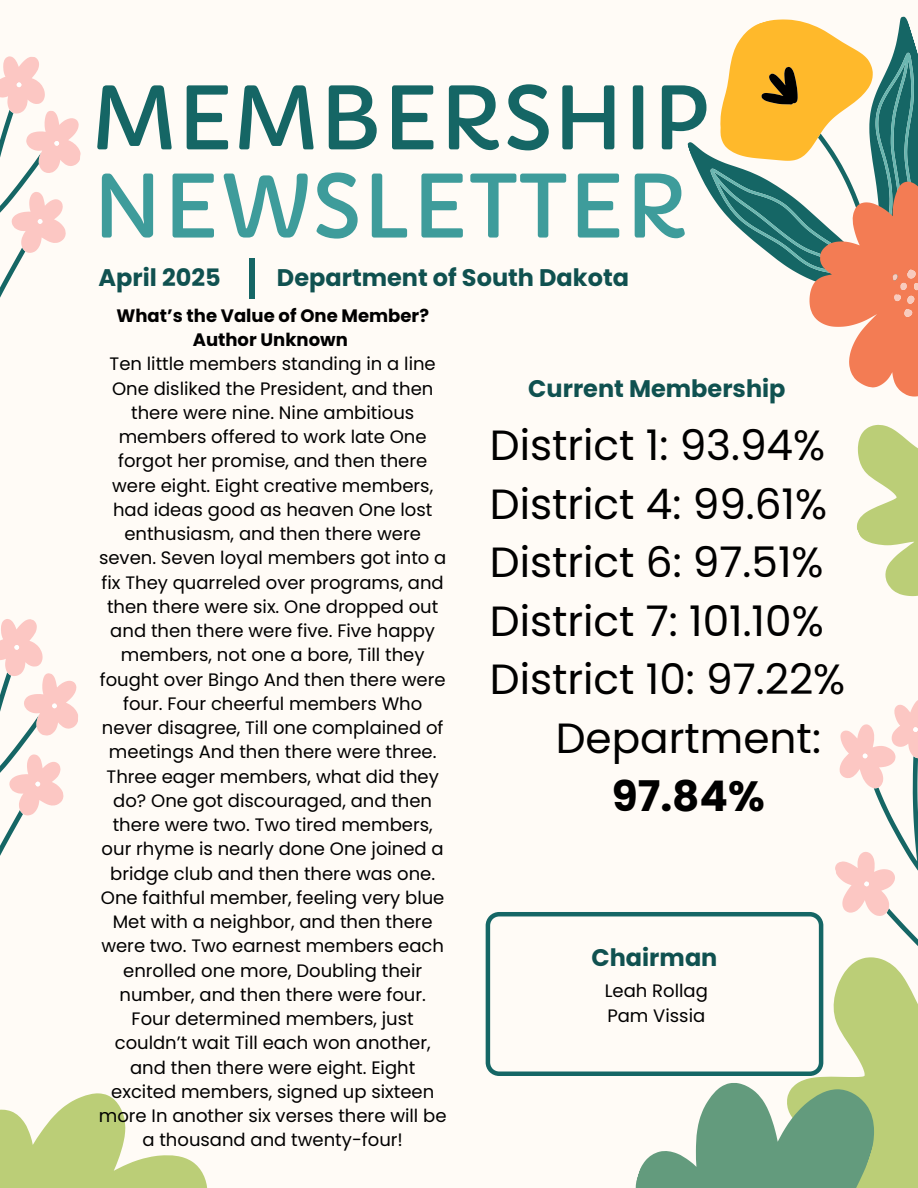
<style>
.page{position:relative;width:918px;height:1188px;background:#fffbf6}
.page>*{position:absolute;margin:0;border:0;box-sizing:border-box;transform-origin:0 0}
.t1{font:85.5px "Capriola";color:#156665}
.t2{font:85.5px "Capriola";color:#3e9c9b}
.t3{font:42.3px/58.5px "Poppins";color:#000}
.t4{font:700 24px "Poppins";color:#105150}
.t5{font:18px/24.3px "Poppins";color:#000;text-align:center}
.t6{font:700 18px/24.3px "Poppins";color:#000;text-align:center}
.s1{font-weight:700}
</style>
<div class="page">
<svg style="left:0;top:1093px;width:207px;height:95px"></svg>
<div style="left:249px;top:258px;width:6px;height:41px;background:#156665"></div>
<svg style="left:486px;top:912px;width:127px;height:164px"></svg>
<svg style="left:0;top:56px;width:81px;height:242px"></svg>
<svg style="left:692px;top:16px;width:226px;height:581px"></svg>
<svg style="left:0;top:619px;width:78px;height:237px"></svg>
<svg style="left:613px;top:700px;width:305px;height:488px"></svg>
<p class="t1" style="left:92px;top:66px;width:619px">MEMBERSHIP</p>
<h3 class="t2" style="left:92px;top:154px;width:599px">NEWSLETTER</h3>
<h2 class="t4" style="left:277px;top:261px;width:354px">Department of South Dakota</h2>
<p class="t4" style="left:99px;top:261px;width:124px">April 2025</p>
<p class="t6" style="left:116px;top:303px;width:314px">What’s the Value of One Member?<br>Author Unknown</p>
<p class="t5" style="left:99px;top:352px;width:349px">Ten little members standing in a line One disliked the President, and then there were nine. Nine ambitious members offered to work late One forgot her promise, and then there were eight. Eight creative members, had ideas good as heaven One lost enthusiasm, and then there were seven. Seven loyal members got into a fix They quarreled over programs, and then there were six. One dropped out and then there were five. Five happy members, not one a bore, Till they fought over Bingo And then there were four. Four cheerful members Who never disagree, Till one complained of meetings And then there were three.<br>Three eager members, what did they do? One got discouraged, and then there were two. Two tired members, our rhyme is nearly done One joined a bridge club and then there was one.<br>One faithful member, feeling very blue Met with a neighbor, and then there were two. Two earnest members each enrolled one more, Doubling their number, and then there were four.<br>Four determined members, just couldn’t wait Till each won another, and then there were eight. Eight excited members, signed up sixteen more In another six verses there will be a thousand and twenty-four!</p>
<h3 class="t4" style="left:528px;top:372px;width:259px">Current Membership</h3>
<h3 class="t3" style="left:490px;top:416px;width:357px">District 1: 93.94%<br>District 4: 99.61%<br>District 6: 97.51%<br>District 7: 101.10%<br>District 10: 97.22%</h3>
<p class="t3" style="left:556px;top:708px;width:267px;text-align:center">Department:<br><span class="s1">97.84%</span></p>
<h1 class="t4" style="left:592px;top:941px;width:127px">Chairman</h1>
<h1 class="t5" style="left:605px;top:978px;width:105px">Leah Rollag</h1>
<p class="t5" style="left:607px;top:1003px;width:99px">Pam Vissia</p>
</div>
